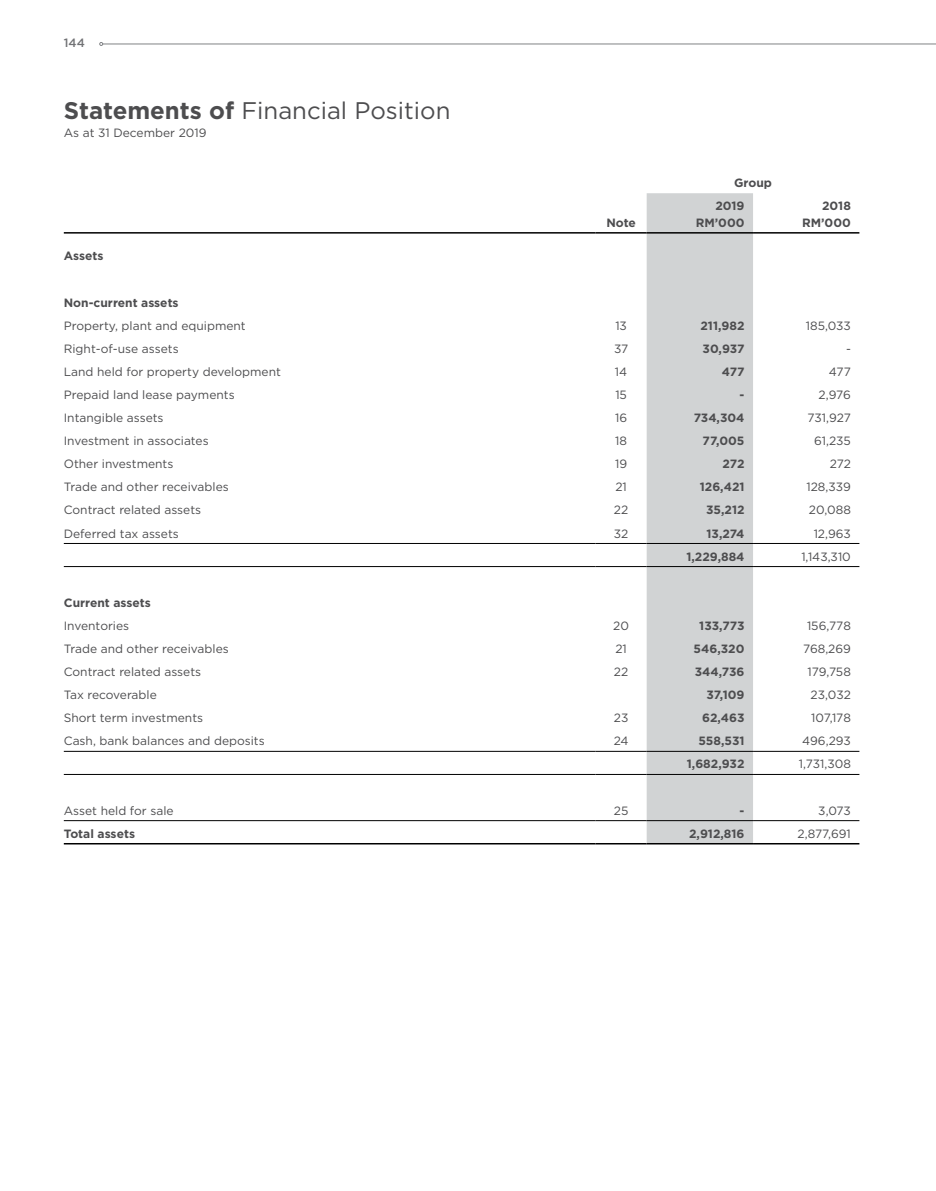
<style>
.page{position:relative;width:936px;height:1191px;background:#fff}
.page>*{position:absolute;margin:0;border:0;box-sizing:border-box;transform-origin:0 0}
.t1{font:24px "Gotham";color:#4d4d4f}
.t2{font:12px "Gotham";color:#4d4d4f}
.t3{font:700 12px/16.5px "Gotham";color:#4d4d4f;text-align:right}
.t4{font:500 12px "Gotham";color:#717275}
.s1{font-weight:700}
</style>
<div class="page">
<hr style="left:103px;top:44px;width:832px;height:1px;background:#808285">
<svg style="left:99px;top:42px;width:4px;height:4px"></svg>
<div style="left:646px;top:193px;width:107px;height:650px;background:#d1d3d4"></div>
<hr style="left:64px;top:232px;width:531px;height:2px;background:#000">
<hr style="left:595px;top:232px;width:51px;height:2px;background:#000">
<hr style="left:646px;top:232px;width:107px;height:2px;background:#000">
<hr style="left:753px;top:232px;width:106px;height:2px;background:#000">
<hr style="left:64px;top:543px;width:531px;height:1px;background:#000">
<hr style="left:595px;top:543px;width:51px;height:1px;background:#000">
<hr style="left:646px;top:543px;width:107px;height:1px;background:#000">
<hr style="left:753px;top:543px;width:106px;height:1px;background:#000">
<hr style="left:64px;top:566px;width:531px;height:1px;background:#000">
<hr style="left:595px;top:566px;width:51px;height:1px;background:#000">
<hr style="left:646px;top:566px;width:107px;height:1px;background:#000">
<hr style="left:753px;top:566px;width:106px;height:1px;background:#000">
<hr style="left:64px;top:751px;width:531px;height:1px;background:#000">
<hr style="left:595px;top:751px;width:51px;height:1px;background:#000">
<hr style="left:646px;top:751px;width:107px;height:1px;background:#000">
<hr style="left:753px;top:751px;width:106px;height:1px;background:#000">
<hr style="left:64px;top:774px;width:531px;height:1px;background:#000">
<hr style="left:595px;top:774px;width:51px;height:1px;background:#000">
<hr style="left:646px;top:774px;width:107px;height:1px;background:#000">
<hr style="left:753px;top:774px;width:106px;height:1px;background:#000">
<hr style="left:64px;top:820px;width:531px;height:1px;background:#000">
<hr style="left:595px;top:820px;width:51px;height:1px;background:#000">
<hr style="left:646px;top:820px;width:107px;height:1px;background:#000">
<hr style="left:753px;top:820px;width:106px;height:1px;background:#000">
<hr style="left:64px;top:843px;width:531px;height:1px;background:#000">
<hr style="left:595px;top:843px;width:51px;height:1px;background:#000">
<hr style="left:646px;top:843px;width:107px;height:1px;background:#000">
<hr style="left:753px;top:843px;width:106px;height:1px;background:#000">
<p class="t4" style="left:64px;top:36px;width:23px">144</p>
<h1 class="t1" style="left:64px;top:95px;width:388px"><span class="s1">Statements of</span> Financial Position</h1>
<p class="t2" style="left:64px;top:125px;width:144px">As at 31 December 2019</p>
<p class="t3" style="left:606px;top:214px;width:31px">Note</p>
<p class="t3" style="left:734px;top:174px;width:39px">Group</p>
<p class="t3" style="left:695px;top:198px;width:50px">2019<br>RM’000</p>
<p class="t3" style="left:802px;top:198px;width:50px">2018<br>RM’000</p>
<p class="t3" style="left:64px;top:247px;width:41px">Assets</p>
<p class="t3" style="left:64px;top:294px;width:116px">Non-current assets</p>
<p class="t2" style="left:64px;top:318px;width:183px">Property, plant and equipment</p>
<p class="t2" style="left:615px;top:318px;width:13px">13</p>
<p class="t3" style="left:700px;top:317px;width:46px">211,982</p>
<p class="t2" style="left:805px;top:318px;width:47px">185,033</p>
<p class="t2" style="left:64px;top:341px;width:116px">Right-of-use assets</p>
<p class="t2" style="left:614px;top:341px;width:16px">37</p>
<p class="t3" style="left:702px;top:340px;width:43px">30,937</p>
<p class="t2" style="left:845px;top:341px;width:6px">-</p>
<p class="t2" style="left:64px;top:364px;width:219px">Land held for property development</p>
<p class="t2" style="left:615px;top:364px;width:14px">14</p>
<p class="t3" style="left:721px;top:363px;width:24px">477</p>
<p class="t2" style="left:828px;top:364px;width:23px">477</p>
<p class="t2" style="left:64px;top:387px;width:172px">Prepaid land lease payments</p>
<p class="t2" style="left:615px;top:387px;width:13px">15</p>
<p class="t3" style="left:739px;top:386px;width:6px">-</p>
<p class="t2" style="left:818px;top:387px;width:34px">2,976</p>
<p class="t2" style="left:64px;top:410px;width:101px">Intangible assets</p>
<p class="t2" style="left:615px;top:410px;width:14px">16</p>
<p class="t3" style="left:693px;top:409px;width:52px">734,304</p>
<p class="t2" style="left:807px;top:410px;width:45px">731,927</p>
<p class="t2" style="left:64px;top:433px;width:146px">Investment in associates</p>
<p class="t2" style="left:615px;top:433px;width:13px">18</p>
<p class="t3" style="left:702px;top:432px;width:43px">77,005</p>
<p class="t2" style="left:814px;top:433px;width:38px">61,235</p>
<p class="t2" style="left:64px;top:456px;width:111px">Other investments</p>
<p class="t2" style="left:615px;top:456px;width:14px">19</p>
<p class="t3" style="left:722px;top:455px;width:24px">272</p>
<p class="t2" style="left:829px;top:456px;width:23px">272</p>
<p class="t2" style="left:64px;top:479px;width:166px">Trade and other receivables</p>
<p class="t2" style="left:615px;top:479px;width:13px">21</p>
<p class="t3" style="left:699px;top:478px;width:46px">126,421</p>
<p class="t2" style="left:806px;top:479px;width:46px">128,339</p>
<p class="t2" style="left:64px;top:502px;width:139px">Contract related assets</p>
<p class="t2" style="left:614px;top:502px;width:16px">22</p>
<p class="t3" style="left:706px;top:501px;width:40px">35,212</p>
<p class="t2" style="left:808px;top:502px;width:43px">20,088</p>
<p class="t2" style="left:64px;top:525px;width:116px">Deferred tax assets</p>
<p class="t2" style="left:614px;top:525px;width:16px">32</p>
<p class="t3" style="left:706px;top:525px;width:40px">13,274</p>
<p class="t2" style="left:813px;top:525px;width:39px">12,963</p>
<p class="t3" style="left:686px;top:548px;width:60px">1,229,884</p>
<p class="t2" style="left:801px;top:548px;width:51px">1,143,310</p>
<p class="t3" style="left:64px;top:594px;width:88px">Current assets</p>
<p class="t2" style="left:64px;top:618px;width:67px">Inventories</p>
<p class="t2" style="left:613px;top:618px;width:17px">20</p>
<p class="t3" style="left:699px;top:617px;width:47px">133,773</p>
<p class="t2" style="left:807px;top:618px;width:45px">156,778</p>
<p class="t2" style="left:64px;top:641px;width:166px">Trade and other receivables</p>
<p class="t2" style="left:615px;top:641px;width:13px">21</p>
<p class="t3" style="left:693px;top:640px;width:52px">546,320</p>
<p class="t2" style="left:803px;top:641px;width:49px">768,269</p>
<p class="t2" style="left:64px;top:664px;width:139px">Contract related assets</p>
<p class="t2" style="left:614px;top:664px;width:16px">22</p>
<p class="t3" style="left:694px;top:663px;width:51px">344,736</p>
<p class="t2" style="left:807px;top:664px;width:45px">179,758</p>
<p class="t2" style="left:64px;top:687px;width:94px">Tax recoverable</p>
<p class="t3" style="left:706px;top:686px;width:40px">37,109</p>
<p class="t2" style="left:810px;top:687px;width:42px">23,032</p>
<p class="t2" style="left:64px;top:710px;width:141px">Short term investments</p>
<p class="t2" style="left:614px;top:710px;width:16px">23</p>
<p class="t3" style="left:702px;top:709px;width:44px">62,463</p>
<p class="t2" style="left:811px;top:710px;width:41px">107,178</p>
<p class="t2" style="left:64px;top:733px;width:202px">Cash, bank balances and deposits</p>
<p class="t2" style="left:613px;top:733px;width:16px">24</p>
<p class="t3" style="left:698px;top:732px;width:48px">558,531</p>
<p class="t2" style="left:802px;top:733px;width:50px">496,293</p>
<p class="t3" style="left:686px;top:755px;width:59px">1,682,932</p>
<p class="t2" style="left:798px;top:756px;width:53px">1,731,308</p>
<p class="t2" style="left:64px;top:802px;width:111px">Asset held for sale</p>
<p class="t2" style="left:614px;top:802px;width:16px">25</p>
<p class="t3" style="left:739px;top:802px;width:6px">-</p>
<p class="t2" style="left:818px;top:802px;width:34px">3,073</p>
<p class="t3" style="left:64px;top:825px;width:73px">Total assets</p>
<p class="t3" style="left:689px;top:825px;width:57px">2,912,816</p>
<p class="t2" style="left:797px;top:826px;width:55px">2,877,691</p>
</div>
